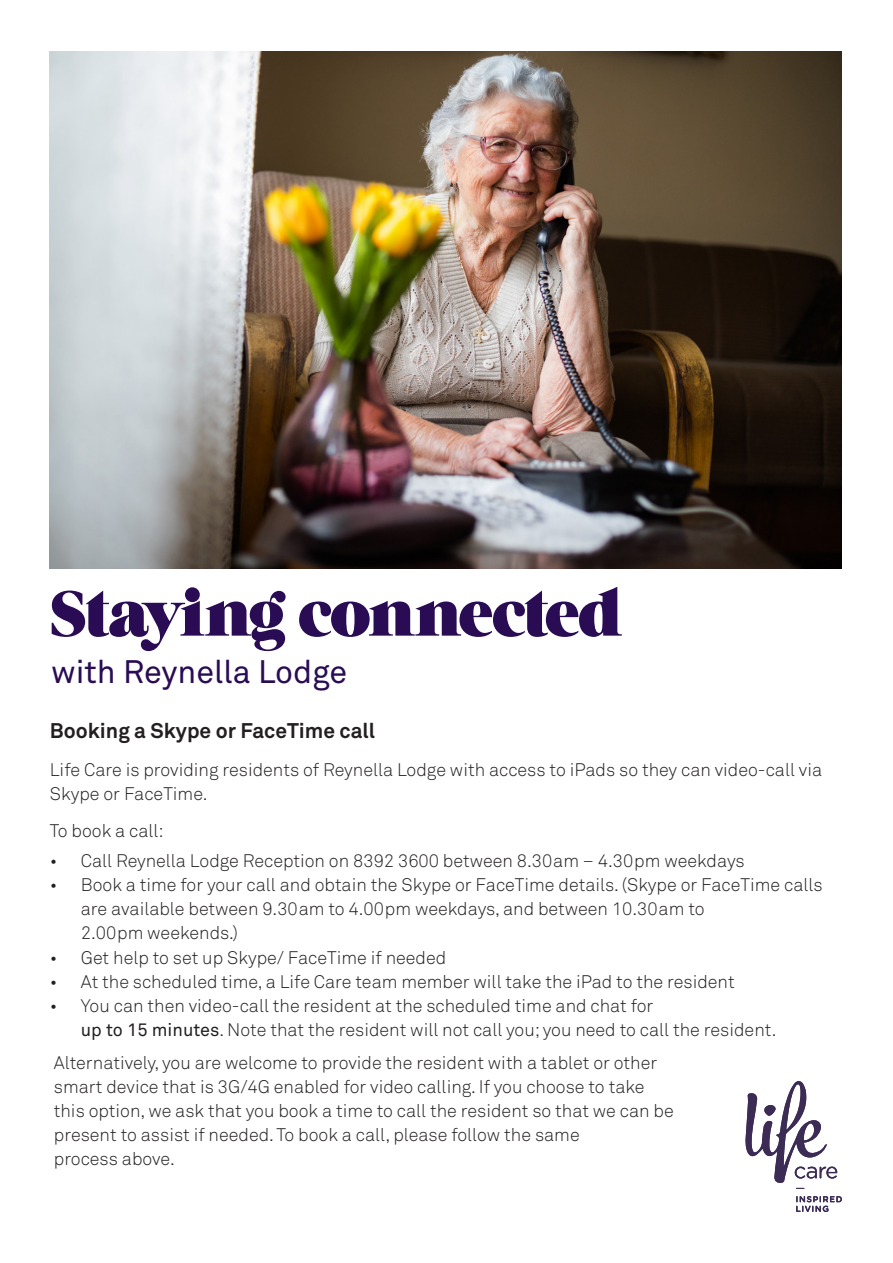
<style>
.page{position:relative;width:893px;height:1263px;background:#fff}
.page>*{position:absolute;margin:0;border:0;box-sizing:border-box;transform-origin:0 0}
.t1{font:64.35px "Grumpy Black 48";letter-spacing:-.02em;color:#2a0c54}
.t2{font:32.25px "Akkurat Std";color:#2a0c54}
.t3{font:700 21px "Akkurat Std";color:#231f20}
.t4{font:300 18px/24px "Akkurat Std";color:#231f20}
.s1{font-weight:400}
</style>
<div class="page">
<img style="left:50px;top:51px;width:792px;height:518px">
<svg style="left:796px;top:1196px;width:46px;height:16px"></svg>
<svg style="left:745px;top:1081px;width:92px;height:108px"></svg>
<p class="t1" style="left:51px;top:576px;width:573px">Staying connected</p>
<p class="t2" style="left:51px;top:653px;width:298px">with Reynella Lodge</p>
<p class="t3" style="left:50px;top:718px;width:327px">Booking a Skype or FaceTime call</p>
<p class="t4" style="left:50px;top:757px;width:774px">Life Care is providing residents of Reynella Lodge with access to iPads so they can video-call via<br>Skype or FaceTime.</p>
<p class="t4" style="left:50px;top:819px;width:115px">To book a call:</p>
<p class="t4" style="left:50px;top:849px;width:696px">• Call Reynella Lodge Reception on 8392 3600 between 8.30am – 4.30pm weekdays</p>
<p class="t4" style="left:81px;top:873px;width:743px;text-indent:-31px">• Book a time for your call and obtain the Skype or FaceTime details. (Skype or FaceTime calls are available between 9.30am to 4.00pm weekdays, and between 10.30am to<br>2.00pm weekends.)</p>
<p class="t4" style="left:50px;top:945px;width:398px">• Get help to set up Skype/ FaceTime if needed</p>
<p class="t4" style="left:50px;top:969px;width:686px">• At the scheduled time, a Life Care team member will take the iPad to the resident</p>
<p class="t4" style="left:81px;top:993px;width:697px;text-indent:-31px">• You can then video-call the resident at the scheduled time and chat for<br><span class="s1">up to 15 minutes</span>. Note that the resident will not call you; you need to call the resident.</p>
<p class="t4" style="left:54px;top:1050px;width:621px">Alternatively, you are welcome to provide the resident with a tablet or other smart device that is 3G/4G enabled for video calling. If you choose to take this option, we ask that you book a time to call the resident so that we can be present to assist if needed. To book a call, please follow the same<br>process above.</p>
</div>
